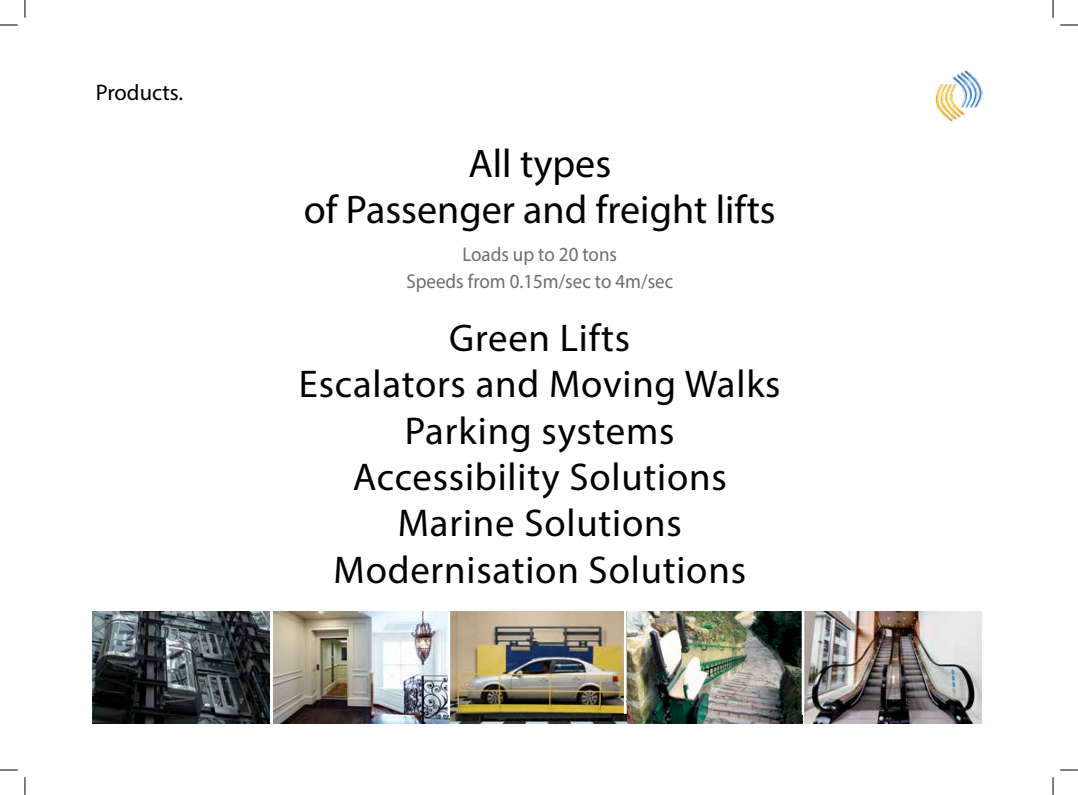
<style>
.page{position:relative;width:1078px;height:795px;background:#fff}
.page>*{position:absolute;margin:0;border:0;box-sizing:border-box;transform-origin:0 0}
.t1{font:40px/46.2px "Myriad Pro";color:#000;text-align:center}
.t2{font:38.75px/46.2px "Myriad Pro";letter-spacing:.02em;color:#000;text-align:center}
.t3{font:22.5px "Myriad Pro";color:#000}
.t4{font:20px/27.5px "Myriad Pro";color:#6d6e71;text-align:center;scale:.95 1}
</style>
<div class="page">
<img style="left:935px;top:70px;width:47px;height:52px">
<svg style="left:25px;top:0;width:1px;height:18px"></svg>
<svg style="left:1052px;top:0;width:1px;height:18px"></svg>
<svg style="left:25px;top:777px;width:1px;height:17px"></svg>
<svg style="left:1052px;top:777px;width:1px;height:17px"></svg>
<svg style="left:0;top:25px;width:18px;height:1px"></svg>
<svg style="left:1060px;top:25px;width:18px;height:1px"></svg>
<svg style="left:0;top:769px;width:18px;height:1px"></svg>
<svg style="left:1060px;top:769px;width:18px;height:1px"></svg>
<img style="left:92px;top:611px;width:177px;height:111px">
<img style="left:273px;top:611px;width:529px;height:111px">
<img style="left:804px;top:611px;width:177px;height:111px">
<hr style="left:447px;top:594px;width:3px;height:120px;background:#fff">
<hr style="left:801px;top:594px;width:3px;height:120px;background:#fff">
<hr style="left:624px;top:592px;width:2px;height:121px;background:#fff">
<p class="t3" style="left:96px;top:78px;width:89px">Products.</p>
<p class="t1" style="left:304px;top:140px;width:473px">All types<br>of Passenger and freight lifts</p>
<p class="t4" style="left:406px;top:240px;width:282px">Loads up to 20 tons<br>Speeds from 0.15m/sec to 4m/sec</p>
<p class="t2" style="left:299px;top:314px;width:483px">Green Lifts<br>Escalators and Moving Walks<br>Parking systems<br>Accessibility Solutions<br>Marine Solutions<br>Modernisation Solutions</p>
</div>
